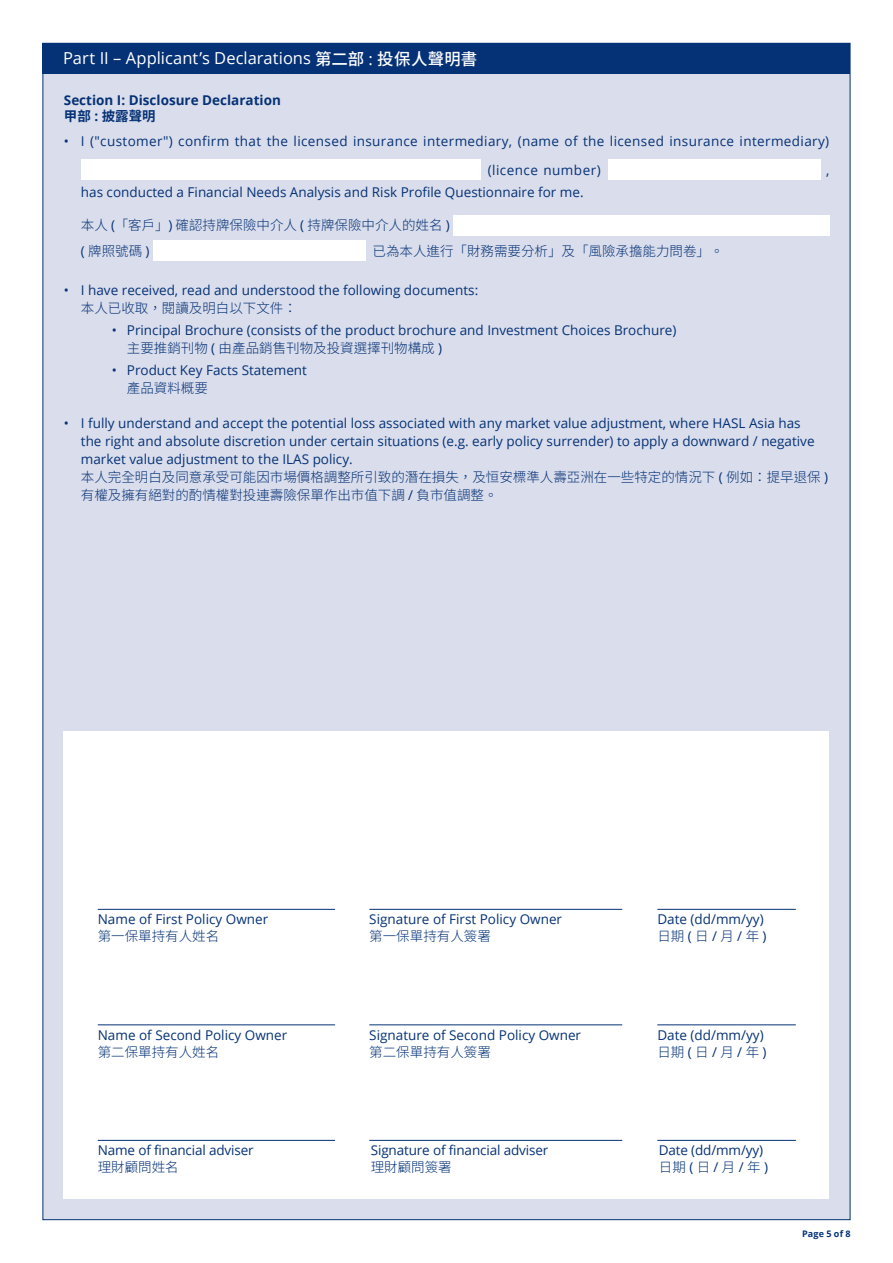
<style>
.page{position:relative;width:893px;height:1263px;background:#fff}
.page>*{position:absolute;margin:0;border:0;box-sizing:border-box;transform-origin:0 0}
.t1{font:16.5px "Open Sans";color:#fff}
.t2{font:13.5px/18px "Open Sans";color:#053276}
.t3{font:300 13.5px/25.5px "Noto Sans CJ Ktc";color:#053276}
.t4{font:13.5px/29px "Open Sans";letter-spacing:.03em;color:#053276}
.t5{font:700 13.5px "Open Sans";color:#053276}
.t6{font:700 13.5px "Noto Sans CJ Ktc";color:#053276}
.t7{font:700 9px "Open Sans";letter-spacing:.02em;color:#053276}
.s1{font-family:"Noto Sans CJ Ktc";font-weight:500}
.s2{font-family:"Open Sans"}
.s3{font-family:"Open Sans";font-weight:400}
</style>
<div class="page">
<div style="left:43px;top:43px;width:807px;height:1177px;background:#daddeb"></div>
<div style="left:64px;top:731px;width:765px;height:468px;background:#fff"></div>
<div style="left:81px;top:160px;width:400px;height:20px;background:#fff"></div>
<div style="left:608px;top:160px;width:212px;height:20px;background:#fff"></div>
<div style="left:453px;top:215px;width:376px;height:20px;background:#fff"></div>
<div style="left:153px;top:240px;width:213px;height:21px;background:#fff"></div>
<div style="left:43px;top:43px;width:807px;height:31px;background:#053276"></div>
<hr style="left:98px;top:909px;width:237px;height:1px;background:#053276">
<hr style="left:369px;top:909px;width:253px;height:1px;background:#053276">
<hr style="left:657px;top:909px;width:139px;height:1px;background:#053276">
<hr style="left:98px;top:1024px;width:237px;height:1px;background:#053276">
<hr style="left:369px;top:1024px;width:253px;height:1px;background:#053276">
<hr style="left:657px;top:1024px;width:139px;height:1px;background:#053276">
<hr style="left:98px;top:1140px;width:237px;height:1px;background:#053276">
<hr style="left:369px;top:1140px;width:253px;height:1px;background:#053276">
<hr style="left:657px;top:1140px;width:139px;height:1px;background:#053276">
<p class="t1" style="left:63px;top:47px;width:416px">Part II – Applicant’s Declarations <span class="s1">第二部</span> : <span class="s1">投保人聲明書</span></p>
<p class="t5" style="left:64px;top:90px;width:218px">Section I: Disclosure Declaration</p>
<p class="t6" style="left:64px;top:108px;width:93px">甲部 <span class="s2">:</span> 披露聲明</p>
<p class="t4" style="left:488px;top:126px;width:343px;text-indent:-424px">• I ("customer") confirm that the licensed insurance intermediary, (name of the licensed insurance intermediary) (licence number)</p>
<p class="t2" style="left:826px;top:161px;width:5px">,</p>
<p class="t2" style="left:81px;top:183px;width:504px">has conducted a Financial Needs Analysis and Risk Profile Questionnaire for me.</p>
<p class="t3" style="left:81px;top:213px;width:370px">本人 <span class="s3">(</span>「客戶」<span class="s3">)</span> 確認持牌保險中介人 <span class="s3">(</span> 持牌保險中介人的姓名 <span class="s3">) (</span> 牌照號碼 <span class="s3">)</span></p>
<p class="t3" style="left:372px;top:238px;width:353px">已為本人進行「財務需要分析」及「風險承擔能力問卷」。</p>
<p class="t2" style="left:64px;top:281px;width:416px">• I have received, read and understood the following documents:</p>
<p class="t3" style="left:81px;top:295px;width:217px">本人已收取，閱讀及明白以下文件：</p>
<p class="t2" style="left:112px;top:321px;width:566px">• Principal Brochure (consists of the product brochure and Investment Choices Brochure)</p>
<p class="t3" style="left:127px;top:336px;width:317px">主要推銷刊物 <span class="s3">(</span> 由產品銷售刊物及投資選擇刊物構成 <span class="s3">)</span></p>
<p class="t2" style="left:112px;top:361px;width:197px">• Product Key Facts Statement</p>
<p class="t3" style="left:127px;top:376px;width:82px">產品資料概要</p>
<p class="t2" style="left:81px;top:414px;width:735px;text-indent:-17px">• I fully understand and accept the potential loss associated with any market value adjustment, where HASL Asia has the right and absolute discretion under certain situations (e.g. early policy surrender) to apply a downward / negative market value adjustment to the ILAS policy.</p>
<p class="t3" style="left:81px;top:469px;width:749px;line-height:18px">本人完全明白及同意承受可能因市場價格調整所引致的潛在損失，及恒安標準人壽亞洲在一些特定的情況下 <span class="s3">(</span> 例如：提早退保 <span class="s3">)</span>有權及擁有絕對的酌情權對投連壽險保單作出市值下調 <span class="s3">/</span> 負市值調整。</p>
<p class="t2" style="left:98px;top:910px;width:172px">Name of First Policy Owner</p>
<p class="t2" style="left:369px;top:910px;width:194px">Signature of First Policy Owner</p>
<p class="t2" style="left:657px;top:910px;width:108px">Date (dd/mm/yy)</p>
<p class="t3" style="left:98px;top:924px;width:123px">第一保單持有人姓名</p>
<p class="t3" style="left:369px;top:924px;width:123px">第一保單持有人簽署</p>
<p class="t3" style="left:657px;top:924px;width:111px">日期<span class="s3">(</span>日<span class="s3">/</span>月<span class="s3">/</span>年<span class="s3">)</span></p>
<p class="t2" style="left:98px;top:1025px;width:191px">Name of Second Policy Owner</p>
<p class="t2" style="left:369px;top:1025px;width:213px">Signature of Second Policy Owner</p>
<p class="t2" style="left:657px;top:1025px;width:108px">Date (dd/mm/yy)</p>
<p class="t3" style="left:98px;top:1039px;width:123px">第二保單持有人姓名</p>
<p class="t3" style="left:369px;top:1039px;width:123px">第二保單持有人簽署</p>
<p class="t3" style="left:657px;top:1039px;width:111px">日期<span class="s3">(</span>日<span class="s3">/</span>月<span class="s3">/</span>年<span class="s3">)</span></p>
<p class="t2" style="left:98px;top:1141px;width:157px">Name of financial adviser</p>
<p class="t2" style="left:371px;top:1141px;width:179px">Signature of financial adviser</p>
<p class="t2" style="left:659px;top:1141px;width:106px">Date (dd/mm/yy)</p>
<p class="t3" style="left:98px;top:1155px;width:82px">理財顧問姓名</p>
<p class="t3" style="left:371px;top:1155px;width:82px">理財顧問簽署</p>
<p class="t3" style="left:659px;top:1155px;width:111px">日期<span class="s3">(</span>日<span class="s3">/</span>月<span class="s3">/</span>年<span class="s3">)</span></p>
<p class="t7" style="left:802px;top:1227px;width:50px">Page 5 of 8</p>
</div>
